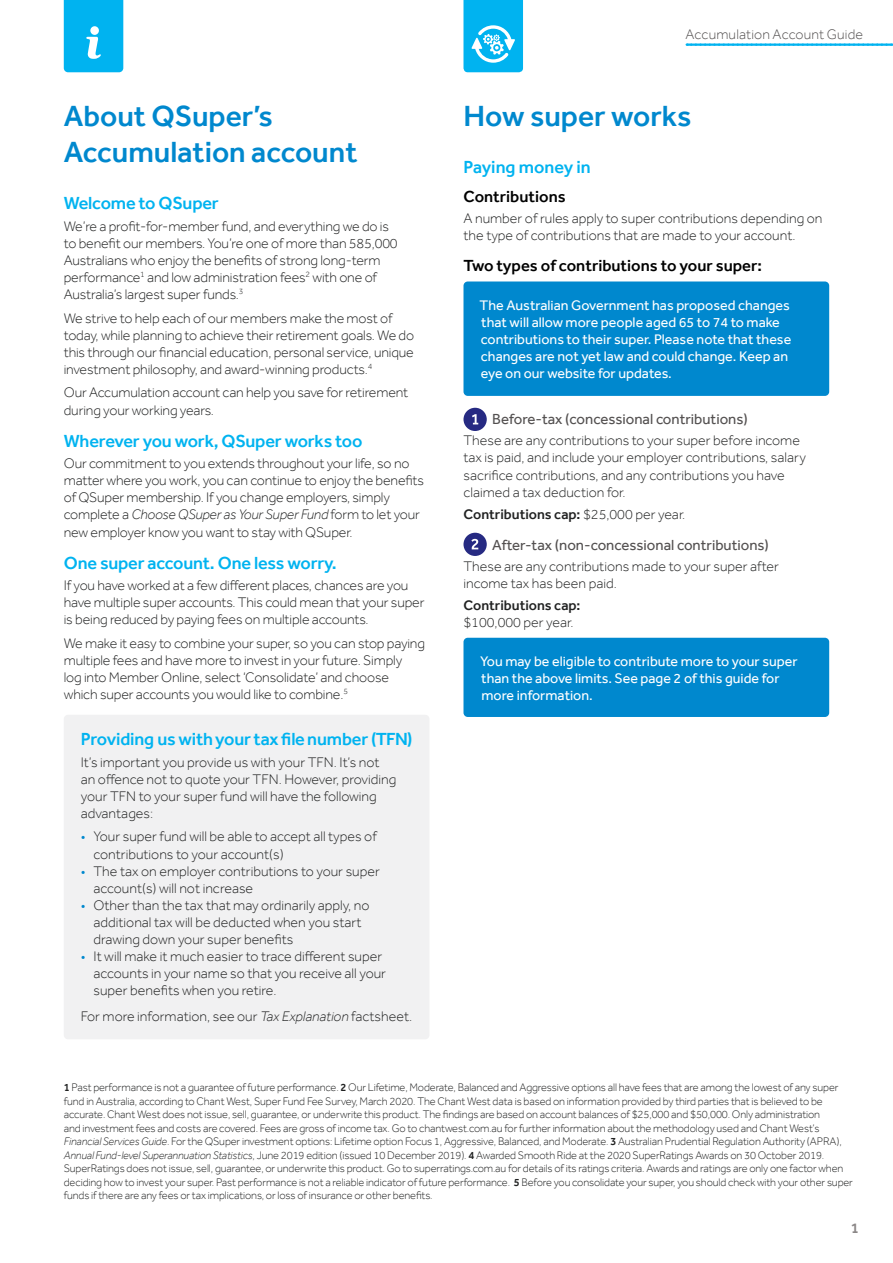
<style>
.page{position:relative;width:893px;height:1263px;background:#fff}
.page>*{position:absolute;margin:0;border:0;box-sizing:border-box;transform-origin:0 0}
.t1{font:500 30px/36px "Effra";color:#0088ce}
.t2{font:500 18px "Effra";letter-spacing:-.01em;color:#00b3f0}
.t3{font:500 16.5px "Effra";color:#000101}
.t4{font:15px "Effra";color:#535050}
.t5{font:500 15px "Effra";color:#8b8787}
.t6{font:300 14.25px/17.1px "Effra";letter-spacing:-.01em;color:#212222}
.t7{font:14.25px/17.1px "Effra";color:#fff}
.t8{font:500 14.25px "Effra";color:#212222}
.t9{font:300 14.25px "Effra";letter-spacing:.01em;color:#535050}
.t10{font:300 11.25px/13.5px "Effra";letter-spacing:-.01em;color:#212222}
.s1{font-style:italic}
.s2{color:#0088ce}
.s3{font-weight:300}
.s4{font-weight:500}
</style>
<div class="page">
<svg style="left:687px;top:44px;width:206px;height:2px"></svg>
<div style="left:64px;top:715px;width:365px;height:324px;background:#f1f1f2;border-radius:4px"></div>
<div style="left:463px;top:281px;width:366px;height:115px;background:#0088ce;border-radius:4px"></div>
<div style="left:463px;top:408px;width:24px;height:23px;background:#262a82;border-radius:50%"></div>
<svg style="left:472px;top:414px;width:6px;height:10px"></svg>
<div style="left:463px;top:533px;width:24px;height:23px;background:#262a82;border-radius:50%"></div>
<svg style="left:471px;top:539px;width:7px;height:10px"></svg>
<div style="left:463px;top:638px;width:366px;height:79px;background:#0088ce;border-radius:4px"></div>
<svg style="left:64px;top:0;width:59px;height:72px;background:#0fb7f0"></svg>
<svg style="left:463px;top:0;width:60px;height:72px;background:#23bdf2"></svg>
<h1 class="t1" style="left:64px;top:98px;width:295px">About QSuper’s<br>Accumulation account</h1>
<p class="t2" style="left:64px;top:193px;width:157px">Welcome to QSuper</p>
<p class="t6" style="left:64px;top:217px;width:335px">We’re a profit-for-member fund, and everything we do is to benefit our members. You’re one of more than 585,000<br>Australians who enjoy the benefits of strong long-term performance<sup>1</sup> and low administration fees<sup>2</sup> with one of Australia’s largest super funds.<sup>3</sup></p>
<p class="t6" style="left:64px;top:309px;width:352px">We strive to help each of our members make the most of today, while planning to achieve their retirement goals. We do this through our financial education, personal service, unique investment philosophy, and award-winning products.<sup>4</sup></p>
<p class="t6" style="left:64px;top:384px;width:346px">Our Accumulation account can help you save for retirement during your working years.</p>
<p class="t2" style="left:64px;top:430px;width:300px">Wherever you work, QSuper works too</p>
<p class="t6" style="left:64px;top:455px;width:362px">Our commitment to you extends throughout your life, so no matter where you work, you can continue to enjoy the benefits of QSuper membership. If you change employers, simply complete a <span class="s1">Choose QSuper as Your Super Fund</span> form to let your new employer know you want to stay with QSuper.</p>
<p class="t2" style="left:64px;top:552px;width:275px">One super account. One less worry.</p>
<p class="t6" style="left:64px;top:577px;width:362px">If you have worked at a few different places, chances are you have multiple super accounts. This could mean that your super is being reduced by paying fees on multiple accounts.</p>
<p class="t6" style="left:64px;top:634px;width:363px">We make it easy to combine your super, so you can stop paying multiple fees and have more to invest in your future. Simply<br>log into Member Online, select ‘Consolidate’ and choose which super accounts you would like to combine.<sup>5</sup></p>
<p class="t2" style="left:81px;top:728px;width:333px">Providing us with your tax file number (TFN)</p>
<p class="t6" style="left:81px;top:753px;width:317px">It’s important you provide us with your TFN. It’s not an offence not to quote your TFN. However, providing your TFN to your super fund will have the following advantages:</p>
<p class="t6" style="left:94px;top:828px;width:285px;text-indent:-13px"><span class="s2">•</span> Your super fund will be able to accept all types of contributions to your account(s)</p>
<p class="t6" style="left:94px;top:862px;width:288px;text-indent:-13px"><span class="s2">•</span> The tax on employer contributions to your super account(s) will not increase</p>
<p class="t6" style="left:94px;top:896px;width:278px;text-indent:-13px"><span class="s2">•</span> Other than the tax that may ordinarily apply, no additional tax will be deducted when you start drawing down your super benefits</p>
<p class="t6" style="left:94px;top:948px;width:294px;text-indent:-13px"><span class="s2">•</span> It will make it much easier to trace different super accounts in your name so that you receive all your super benefits when you retire.</p>
<p class="t6" style="left:81px;top:1007px;width:333px">For more information, see our <span class="s1">Tax Explanation</span> factsheet.</p>
<p class="t9" style="left:685px;top:26px;width:179px">Accumulation Account Guide</p>
<h1 class="t1" style="left:463px;top:98px;width:230px">How super works</h1>
<p class="t2" style="left:463px;top:157px;width:129px">Paying money in</p>
<p class="t3" style="left:463px;top:186px;width:104px">Contributions</p>
<p class="t6" style="left:463px;top:210px;width:361px">A number of rules apply to super contributions depending on the type of contributions that are made to your account.</p>
<p class="t3" style="left:463px;top:255px;width:300px">Two types of contributions to your super:</p>
<p class="t7" style="left:480px;top:296px;width:313px">The Australian Government has proposed changes that will allow more people aged 65 to 74 to make contributions to their super. Please note that these changes are not yet law and could change. Keep an eye on our website for updates.</p>
<p class="t4" style="left:492px;top:410px;width:257px">Before-tax (concessional contributions)</p>
<p class="t6" style="left:463px;top:432px;width:344px">These are any contributions to your super before income tax is paid, and include your employer contributions, salary sacrifice contributions, and any contributions you have claimed a tax deduction for.</p>
<p class="t8" style="left:463px;top:506px;width:223px">Contributions cap: <span class="s3">$25,000 per year.</span></p>
<p class="t4" style="left:492px;top:536px;width:278px">After-tax (non-concessional contributions)</p>
<p class="t6" style="left:463px;top:558px;width:317px">These are any contributions made to your super after income tax has been paid.</p>
<p class="t8" style="left:463px;top:596px;width:119px">Contributions cap:</p>
<p class="t6" style="left:463px;top:613px;width:111px">$100,000 per year.</p>
<p class="t7" style="left:480px;top:652px;width:319px">You may be eligible to contribute more to your super than the above limits. See page 2 of this guide for more information.</p>
<p class="t10" style="left:64px;top:1080px;width:791px"><span class="s4">1</span> Past performance is not a guarantee of future performance. <span class="s4">2</span> Our Lifetime, Moderate, Balanced and Aggressive options all have fees that are among the lowest of any super fund in Australia, according to Chant West, Super Fund Fee Survey, March 2020. The Chant West data is based on information provided by third parties that is believed to be accurate. Chant West does not issue, sell, guarantee, or underwrite this product. The findings are based on account balances of $25,000 and $50,000. Only administration<br>and investment fees and costs are covered. Fees are gross of income tax. Go to chantwest.com.au for further information about the methodology used and Chant West’s <span class="s1">Financial Services Guide</span>. For the QSuper investment options: Lifetime option Focus 1, Aggressive, Balanced, and Moderate. <span class="s4">3</span> Australian Prudential Regulation Authority (APRA), <span class="s1">Annual Fund-level Superannuation Statistics</span>, June 2019 edition (issued 10 December 2019). <span class="s4">4</span> Awarded Smooth Ride at the 2020 SuperRatings Awards on 30 October 2019.<br>SuperRatings does not issue, sell, guarantee, or underwrite this product. Go to superratings.com.au for details of its ratings criteria. Awards and ratings are only one factor when deciding how to invest your super. Past performance is not a reliable indicator of future performance. <span class="s4">5</span> Before you consolidate your super, you should check with your other super funds if there are any fees or tax implications, or loss of insurance or other benefits.</p>
<p class="t5" style="left:851px;top:1219px;width:10px">1</p>
</div>
